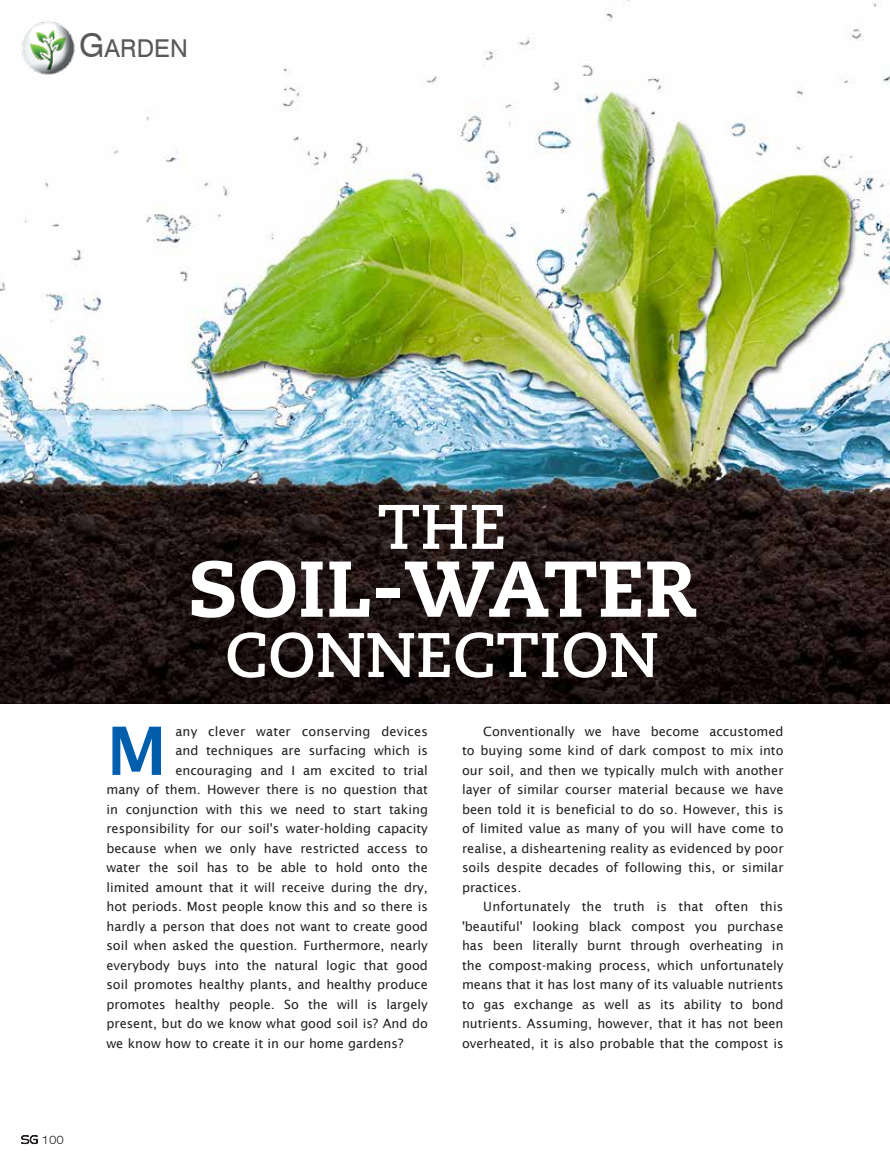
<style>
.page{position:relative;width:890px;height:1170px;background:#fff}
.page>*{position:absolute;margin:0;border:0;box-sizing:border-box;transform-origin:0 0}
.t1{font:800 78.9px "Caecilia LT Std";color:#fff}
.t2{font:600 66.75px "Lucida Sans";color:#005ead}
.t3{font:700 62.7px "Caecilia LT Std";color:#fff}
.t4{font:24.6px "Swiss 721 BT";letter-spacing:.005em;color:#58595b}
.t5{font:12.75px/19.5px "Lucida Sans";color:#231f20;text-align:justify}
.t6{font:300 expanded 11.4px "Swiss 721 BT";color:#231f20}
.s1{font-size:32.85px}
.s2{font-family:"Aireo Display";font-weight:400;font-stretch:normal;font-size:10.35px}
</style>
<div class="page">
<svg style="left:21px;top:1135px;width:17px;height:9px"></svg>
<img style="left:0;top:0;width:889px;height:703px">
<img style="left:17px;top:17px;width:60px;height:59px">
<h3 class="t4" style="left:79px;top:33px;width:110px"><span class="s1">G</span>ARDEN</h3>
<p class="t6" style="left:21px;top:1132px;width:44px"><span class="s2">SG</span> 100</p>
<h3 class="t3" style="left:377px;top:490px;width:131px">THE</h3>
<h1 class="t1" style="left:188px;top:540px;width:508px">SOIL-WATER</h1>
<h3 class="t3" style="left:225px;top:618px;width:435px">CONNECTION</h3>
<h2 class="t2" style="left:106px;top:712px;width:62px">M</h2>
<p class="t5" style="left:175px;top:721px;width:254px">any clever water conserving devices</p>
<p class="t5" style="left:175px;top:741px;width:254px">and techniques are surfacing which is</p>
<p class="t5" style="left:175px;top:760px;width:254px">encouraging and I am excited to trial</p>
<p class="t5" style="left:106px;top:780px;width:323px">many of them. However there is no question that</p>
<p class="t5" style="left:106px;top:799px;width:323px">in conjunction with this we need to start taking</p>
<p class="t5" style="left:106px;top:819px;width:323px">responsibility for our soil's water-holding capacity</p>
<p class="t5" style="left:106px;top:838px;width:323px">because when we only have restricted access to</p>
<p class="t5" style="left:106px;top:858px;width:323px">water the soil has to be able to hold onto the</p>
<p class="t5" style="left:106px;top:877px;width:323px">limited amount that it will receive during the dry,</p>
<p class="t5" style="left:106px;top:897px;width:323px">hot periods. Most people know this and so there is</p>
<p class="t5" style="left:106px;top:916px;width:323px">hardly a person that does not want to create good</p>
<p class="t5" style="left:106px;top:936px;width:323px">soil when asked the question. Furthermore, nearly</p>
<p class="t5" style="left:106px;top:955px;width:323px">everybody buys into the natural logic that good</p>
<p class="t5" style="left:106px;top:975px;width:323px">soil promotes healthy plants, and healthy produce</p>
<p class="t5" style="left:106px;top:994px;width:323px">promotes healthy people. So the will is largely</p>
<p class="t5" style="left:106px;top:1014px;width:323px">present, but do we know what good soil is? And do</p>
<p class="t5" style="left:106px;top:1033px;width:298px">we know how to create it in our home gardens?</p>
<p class="t5" style="left:462px;top:721px;width:323px;text-indent:21px">Conventionally we have become accustomed to buying some kind of dark compost to mix into our soil, and then we typically mulch with another layer of similar courser material because we have been told it is beneficial to do so. However, this is of limited value as many of you will have come to realise, a disheartening reality as evidenced by poor soils despite decades of following this, or similar practices.</p>
<p class="t5" style="left:462px;top:896px;width:323px;text-indent:21px">Unfortunately the truth is that often this 'beautiful' looking black compost you purchase has been literally burnt through overheating in the compost-making process, which unfortunately means that it has lost many of its valuable nutrients to gas exchange as well as its ability to bond nutrients. Assuming, however, that it has not been overheated, it is also probable that the compost is</p>
</div>
